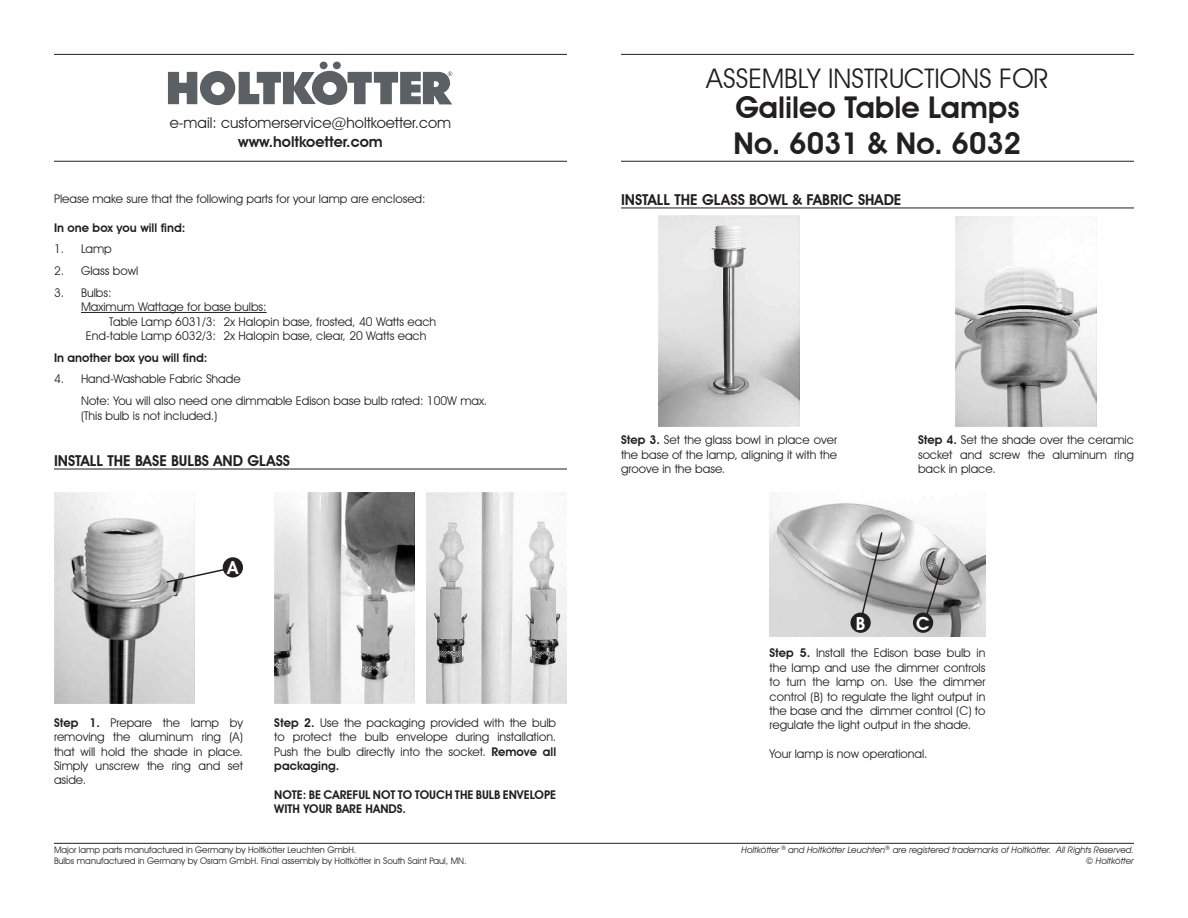
<style>
.page{position:relative;width:1188px;height:918px;background:#fff}
.page>*{position:absolute;margin:0;border:0;box-sizing:border-box;transform-origin:0 0}
.t1{font:600 30px "Avant Garde IT Cby BT";color:#231f20}
.t2{font:27px "Avant Garde IT Cby BT";color:#231f20}
.Bold_Text{font:600 18px "Avant Garde IT Cby BT";color:#fff}
.header-large{font:600 15px "Avant Garde IT Cby BT";color:#231f20}
.t3{font:15px "Avant Garde IT Cby BT";color:#231f20}
.Reg_Text{font:12px/14.4px "Avant Garde IT Cby BT";color:#231f20;text-align:justify}
.Numbered_Text{font:12px "Avant Garde IT Cby BT";color:#231f20}
.Bold_Text-2{font:600 12px/14.4px "Avant Garde IT Cby BT";color:#231f20}
.t4{font:9px "Avant Garde IT Cby BT";color:#231f20}
.t5{font:italic 9px "Avant Garde IT Cby BT";color:#231f20}
.s1{font-weight:600}
</style>
<div class="page">
<hr style="left:621px;top:54px;width:513px;height:1px;background:#231f20">
<hr style="left:54px;top:54px;width:513px;height:1px;background:#231f20">
<hr style="left:54px;top:843px;width:1080px;height:1px;background:#231f20">
<div style="left:320px;top:62px;width:8px;height:7px;background:#5b6064;border-radius:50%"></div>
<div style="left:333px;top:62px;width:8px;height:7px;background:#5b6064;border-radius:50%"></div>
<svg style="left:168px;top:71px;width:284px;height:34px"></svg>
<hr style="left:621px;top:161px;width:513px;height:1px;background:#231f20">
<hr style="left:54px;top:161px;width:513px;height:1px;background:#231f20">
<hr style="left:81px;top:312px;width:186px;height:1px;background:#231f20">
<hr style="left:54px;top:469px;width:513px;height:1px;background:#231f20">
<img style="left:770px;top:503px;width:216px;height:134px">
<img style="left:54px;top:493px;width:140px;height:210px">
<img style="left:274px;top:493px;width:141px;height:210px">
<img style="left:427px;top:493px;width:140px;height:210px">
<img style="left:659px;top:216px;width:140px;height:211px">
<img style="left:956px;top:216px;width:140px;height:211px">
<hr style="left:621px;top:208px;width:513px;height:1px;background:#231f20">
<svg style="left:165px;top:566px;width:63px;height:18px"></svg>
<div style="left:223px;top:557px;width:20px;height:21px;background:#231f20;border-radius:50%"></div>
<svg style="left:858px;top:531px;width:26px;height:94px;background:#acabab"></svg>
<div style="left:850px;top:613px;width:21px;height:20px;background:#231f20;border-radius:50%"></div>
<svg style="left:921px;top:556px;width:25px;height:74px;background:#919191"></svg>
<div style="left:913px;top:613px;width:20px;height:20px;background:#231f20;border-radius:50%"></div>
<p class="t3" style="left:170px;top:113px;width:283px">e-mail: customerservice@holtkoetter.com</p>
<p class="header-large" style="left:238px;top:132px;width:146px">www.holtkoetter.com</p>
<p class="Reg_Text" style="left:54px;top:192px;width:373px">Please make sure that the following parts for your lamp are enclosed:</p>
<p class="Bold_Text-2" style="left:54px;top:220px;width:133px">In one box you will find:</p>
<p class="Numbered_Text" style="left:54px;top:242px;width:59px">1. Lamp</p>
<p class="Numbered_Text" style="left:54px;top:263px;width:86px">2. Glass bowl</p>
<p class="Numbered_Text" style="left:54px;top:285px;width:59px">3. Bulbs:</p>
<p class="Numbered_Text" style="left:81px;top:300px;width:187px">Maximum Wattage for base bulbs:</p>
<p class="Numbered_Text" style="left:109px;top:314px;width:329px">Table Lamp 6031/3: 2x Halopin base, frosted, 40 Watts each</p>
<p class="Numbered_Text" style="left:86px;top:329px;width:342px">End-table Lamp 6032/3: 2x Halopin base, clear, 20 Watts each</p>
<p class="Bold_Text-2" style="left:54px;top:351px;width:155px">In another box you will find:</p>
<p class="Numbered_Text" style="left:54px;top:372px;width:188px">4. Hand-Washable Fabric Shade</p>
<p class="Reg_Text" style="left:81px;top:394px;width:408px">Note: You will also need one dimmable Edison base bulb rated: 100W max.</p>
<p class="Reg_Text" style="left:81px;top:408px;width:138px">(This bulb is not included.)</p>
<p class="header-large" style="left:54px;top:452px;width:238px">INSTALL THE BASE BULBS AND GLASS</p>
<p class="Bold_Text" style="left:227px;top:557px;width:12px">A</p>
<p class="Reg_Text" style="left:54px;top:715px;width:190px"><span class="s1">Step 1.</span> Prepare the lamp by removing the aluminum ring (A) that will hold the shade in place.<br>Simply unscrew the ring and set aside.</p>
<p class="Reg_Text" style="left:274px;top:715px;width:283px"><span class="s1">Step 2.</span> Use the packaging provided with the bulb to protect the bulb envelope during installation.<br>Push the bulb directly into the socket. <span class="s1">Remove all packaging.</span></p>
<p class="Bold_Text-2" style="left:274px;top:787px;width:283px">NOTE: BE CAREFUL NOT TO TOUCH THE BULB ENVELOPE<br>WITH YOUR BARE HANDS.</p>
<p class="t4" style="left:54px;top:845px;width:304px">Major lamp parts manufactured in Germany by Holtkötter Leuchten GmbH.</p>
<p class="t4" style="left:54px;top:855px;width:414px">Bulbs manufactured in Germany by Osram GmbH. Final assembly by Holtkötter in South Saint Paul, MN.</p>
<p class="t2" style="left:706px;top:62px;width:344px">ASSEMBLY INSTRUCTIONS FOR</p>
<p class="t1" style="left:735px;top:89px;width:286px">Galileo Table Lamps</p>
<p class="t1" style="left:734px;top:125px;width:289px">No. 6031 &amp; No. 6032</p>
<p class="header-large" style="left:621px;top:191px;width:282px">INSTALL THE GLASS BOWL &amp; FABRIC SHADE</p>
<p class="Reg_Text" style="left:621px;top:433px;width:218px"><span class="s1">Step 3.</span> Set the glass bowl in place over the base of the lamp, aligning it with the groove in the base.</p>
<p class="Reg_Text" style="left:918px;top:433px;width:217px"><span class="s1">Step 4.</span> Set the shade over the ceramic socket and screw the aluminum ring back in place.</p>
<p class="Bold_Text" style="left:856px;top:612px;width:11px">B</p>
<p class="Bold_Text" style="left:916px;top:612px;width:15px">C</p>
<p class="Reg_Text" style="left:770px;top:646px;width:218px"><span class="s1">Step 5.</span> Install the Edison base bulb in the lamp and use the dimmer controls to turn the lamp on. Use the dimmer control (B) to regulate the light output in the base and the dimmer control (C) to regulate the light output in the shade.</p>
<p class="Reg_Text" style="left:770px;top:747px;width:160px">Your lamp is now operational.</p>
<p class="t5" style="left:742px;top:845px;width:394px">Holtkötter <sup>®</sup> and Holtkötter Leuchten<sup>®</sup> are registered trademarks of Holtkötter. All Rights Reserved.</p>
<p class="t5" style="left:1086px;top:855px;width:50px">© Holtkötter</p>
</div>
